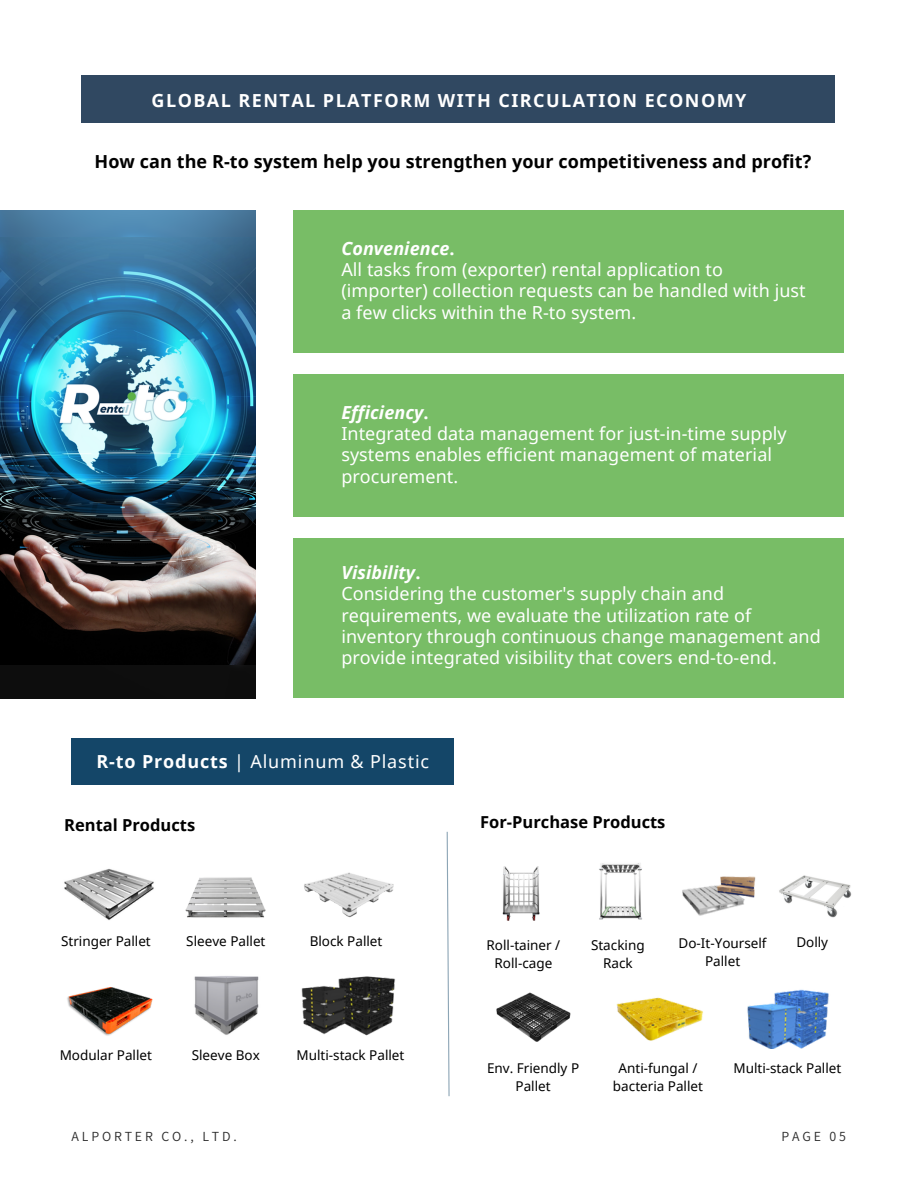
<style>
.page{position:relative;width:918px;height:1188px;background:#fff}
.page>*{position:absolute;margin:0;border:0;box-sizing:border-box;transform-origin:0 0}
.t1{font:18px/21.3px "Noto Sans";letter-spacing:.005em;color:#fff}
.t2{font:700 18px "Noto Sans";letter-spacing:.005em;color:#000}
.t3{font:700 18px "Noto Sans";letter-spacing:.08em;color:#fff}
.t4{font:18px "Noto Sans";letter-spacing:.045em;color:#fff}
.t5{font:700 16.5px "Noto Sans";color:#000}
.t6{font:13.5px/18px "Noto Sans";color:#000;text-align:center}
.t7{font:600 12.45px "Noto Sans JP";letter-spacing:.23em;color:#2a2a2a}
.s1{font-weight:700;font-style:italic}
.s2{font-weight:700}
</style>
<div class="page">
<div style="left:71px;top:738px;width:382px;height:47px;background:#144668"></div>
<img style="left:64px;top:869px;width:90px;height:51px">
<img style="left:194px;top:976px;width:65px;height:59px">
<img style="left:502px;top:866px;width:38px;height:55px">
<img style="left:496px;top:992px;width:75px;height:50px">
<div style="left:293px;top:211px;width:551px;height:142px;background:#78bd66"></div>
<div style="left:293px;top:374px;width:551px;height:142px;background:#78bd66"></div>
<div style="left:293px;top:538px;width:551px;height:159px;background:#78bd66"></div>
<div style="left:82px;top:76px;width:753px;height:47px;background:#304861"></div>
<img style="left:0;top:211px;width:255px;height:487px">
<img style="left:0;top:238px;width:255px;height:426px">
<svg style="left:446px;top:831px;width:4px;height:266px"></svg>
<img style="left:599px;top:863px;width:43px;height:57px">
<img style="left:779px;top:875px;width:73px;height:43px">
<img style="left:67px;top:987px;width:86px;height:49px">
<img style="left:185px;top:877px;width:81px;height:41px">
<img style="left:304px;top:872px;width:90px;height:46px">
<img style="left:301px;top:976px;width:94px;height:60px">
<img style="left:616px;top:997px;width:87px;height:44px">
<img style="left:747px;top:989px;width:82px;height:60px">
<img style="left:682px;top:876px;width:74px;height:40px">
<p class="t3" style="left:152px;top:87px;width:596px">GLOBAL RENTAL PLATFORM WITH CIRCULATION ECONOMY</p>
<p class="t2" style="left:95px;top:149px;width:718px">How can the R-to system help you strengthen your competitiveness and profit?</p>
<p class="t1" style="left:341px;top:237px;width:466px"><span class="s1">Convenience</span><span class="s2">.<br></span>All tasks from (exporter) rental application to (importer) collection requests can be handled with just a few clicks within the R-to system.</p>
<p class="t1" style="left:341px;top:401px;width:447px"><span class="s1">Efficiency</span><span class="s2">.<br></span>Integrated data management for just-in-time supply systems enables efficient management of material procurement.</p>
<p class="t1" style="left:341px;top:561px;width:481px"><span class="s1">Visibility</span><span class="s2">.<br></span>Considering the customer's supply chain and requirements, we evaluate the utilization rate of inventory through continuous change management and provide integrated visibility that covers end-to-end.</p>
<p class="t4" style="left:96px;top:749px;width:334px"><span class="s2">R-to Products</span> | Aluminum &amp; Plastic</p>
<p class="t5" style="left:64px;top:813px;width:133px">Rental Products</p>
<p class="t5" style="left:480px;top:811px;width:187px">For-Purchase Products</p>
<p class="t6" style="left:61px;top:932px;width:91px">Stringer Pallet</p>
<p class="t6" style="left:186px;top:932px;width:81px">Sleeve Pallet</p>
<p class="t6" style="left:310px;top:932px;width:74px">Block Pallet</p>
<p class="t6" style="left:60px;top:1046px;width:94px">Modular Pallet</p>
<p class="t6" style="left:192px;top:1046px;width:70px">Sleeve Box</p>
<p class="t6" style="left:297px;top:1046px;width:109px">Multi-stack Pallet</p>
<p class="t6" style="left:487px;top:936px;width:75px">Roll-tainer /<br>Roll-cage</p>
<p class="t6" style="left:591px;top:936px;width:55px">Stacking<br>Rack</p>
<p class="t6" style="left:679px;top:934px;width:89px">Do-It-Yourself<br>Pallet</p>
<p class="t6" style="left:796px;top:933px;width:33px">Dolly</p>
<p class="t6" style="left:487px;top:1058px;width:94px">Env. Friendly P<br>Pallet</p>
<p class="t6" style="left:613px;top:1058px;width:92px">Anti-fungal / bacteria Pallet</p>
<p class="t6" style="left:733px;top:1058px;width:109px">Multi-stack Pallet</p>
<p class="t7" style="left:71px;top:1127px;width:167px">ALPORTER CO., LTD.</p>
<p class="t7" style="left:781px;top:1127px;width:66px">PAGE 05</p>
</div>
